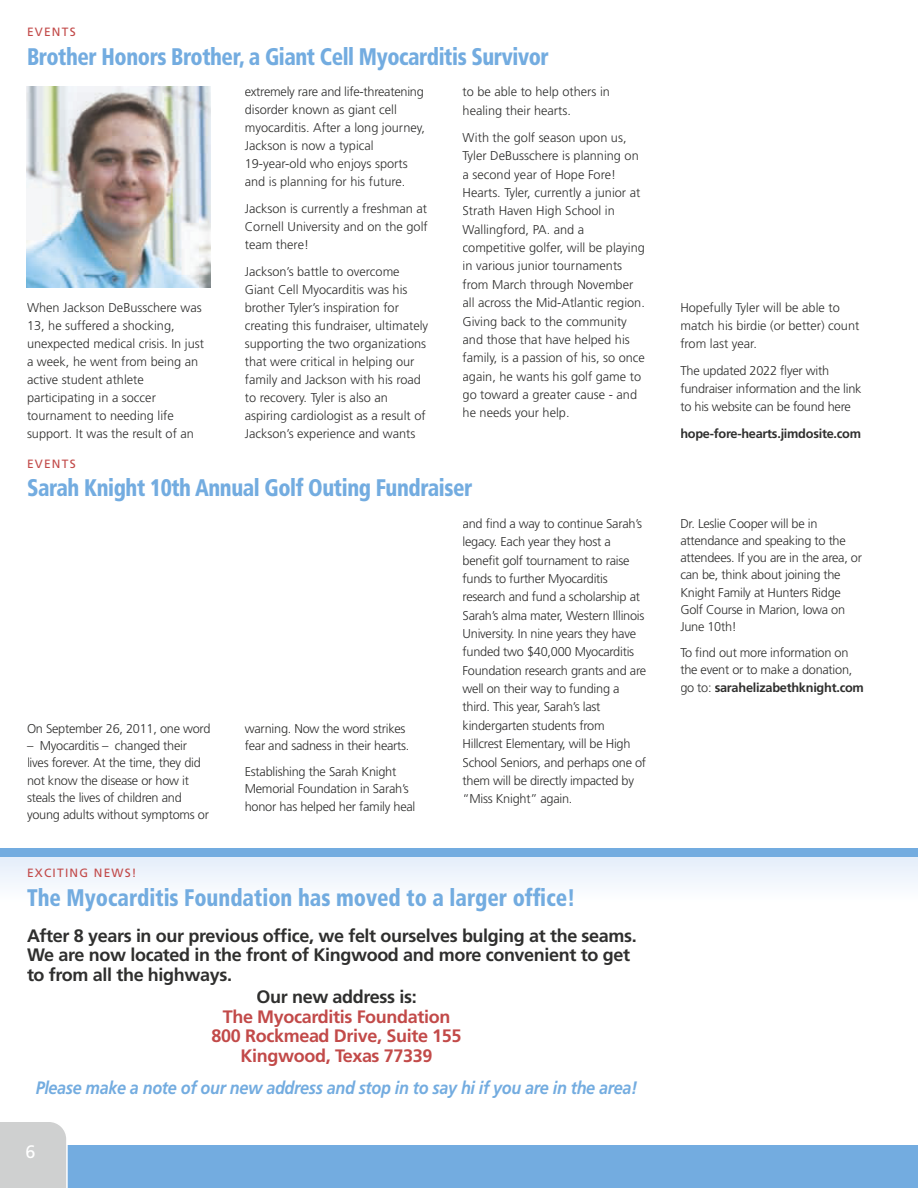
<style>
.page{position:relative;width:918px;height:1188px;background:#fff}
.page>*{position:absolute;margin:0;border:0;box-sizing:border-box;transform-origin:0 0}
.t1{font:900 condensed 24px "Frutiger";letter-spacing:-.02em;color:#73ace0;scale:.89 1}
.t2{font:900 condensed 24px "Frutiger";color:#73ace0;scale:.89 1}
.t3{font:700 18px/19.5px "Frutiger";letter-spacing:-.02em;color:#2f2f2e}
.t4{font:700 18px/19.5px "Frutiger";letter-spacing:-.02em;color:#c24a49;text-align:center}
.t5{font:italic 700 18px "Frutiger";letter-spacing:-.02em;color:#73ace0;scale:.9 1}
.t6{font:18px "Frutiger";color:#fff}
.t7{font:300 12.75px/18px "Frutiger";color:#2f2f2e}
.t8{font:300 12.75px/17.2px "Frutiger";letter-spacing:-.02em;color:#2f2f2e}
.t9{font:700 12.75px "Frutiger";letter-spacing:-.02em;color:#2f2f2e}
.t10{font:12px "Frutiger";letter-spacing:.1em;color:#c24a49}
.s1{font-weight:700}
</style>
<div class="page">
<div style="left:0;top:852px;width:918px;height:56px;background:linear-gradient(to right,#f3f7fd,#f3f7fd)"></div>
<div style="left:0;top:848px;width:918px;height:9px;background:#73ace0"></div>
<img style="left:27px;top:86px;width:184px;height:201px">
<div style="left:0;top:1145px;width:918px;height:43px;background:#73ace0"></div>
<div style="left:0;top:1122px;width:68px;height:66px;background:#cfd0d0"></div>
<p class="t10" style="left:27px;top:25px;width:50px">EVENTS</p>
<h1 class="t1" style="left:27px;top:42px;width:588px">Brother Honors Brother, a Giant Cell Myocarditis Survivor</h1>
<p class="t7" style="left:27px;top:299px;width:179px">When Jackson DeBusschere was<br>13, he suffered a shocking, unexpected medical crisis. In just a week, he went from being an active student athlete participating in a soccer tournament to needing life support. It was the result of an</p>
<p class="t7" style="left:245px;top:83px;width:182px">extremely rare and life-threatening disorder known as giant cell myocarditis. After a long journey,<br>Jackson is now a typical<br>19-year-old who enjoys sports and is planning for his future.</p>
<p class="t7" style="left:245px;top:200px;width:185px;text-align:justify">Jackson is currently a freshman at Cornell University and on the golf team there!</p>
<p class="t7" style="left:245px;top:262px;width:185px">Jackson’s battle to overcome<br>Giant Cell Myocarditis was his brother Tyler’s inspiration for creating this fundraiser, ultimately supporting the two organizations that were critical in helping our family and Jackson with his road to recovery. Tyler is also an aspiring cardiologist as a result of<br>Jackson’s experience and wants</p>
<p class="t7" style="left:463px;top:83px;width:149px">to be able to help others in healing their hearts.</p>
<p class="t7" style="left:463px;top:128px;width:184px">With the golf season upon us,<br>Tyler DeBusschere is planning on a second year of Hope Fore!<br>Hearts. Tyler, currently a junior at<br>Strath Haven High School in<br>Wallingford, PA. and a competitive golfer, will be playing in various junior tournaments from March through November all across the Mid-Atlantic region.<br>Giving back to the community and those that have helped his family, is a passion of his, so once again, he wants his golf game to go toward a greater cause - and he needs your help.</p>
<p class="t10" style="left:27px;top:456px;width:50px">EVENTS</p>
<h1 class="t1" style="left:27px;top:473px;width:502px">Sarah Knight 10th Annual Golf Outing Fundraiser</h1>
<p class="t8" style="left:27px;top:720px;width:185px">On September 26, 2011, one word</p>
<p class="t8" style="left:27px;top:737px;width:183px">– Myocarditis – changed their lives forever. At the time, they did not know the disease or how it steals the lives of children and young adults without symptoms or</p>
<p class="t8" style="left:245px;top:720px;width:166px">warning. Now the word strikes fear and sadness in their hearts.</p>
<p class="t8" style="left:245px;top:763px;width:172px">Establishing the Sarah Knight<br>Memorial Foundation in Sarah’s honor has helped her family heal</p>
<p class="t8" style="left:463px;top:514px;width:185px;line-height:18.3px">and find a way to continue Sarah’s legacy. Each year they host a benefit golf tournament to raise funds to further Myocarditis research and fund a scholarship at<br>Sarah’s alma mater, Western Illinois<br>University. In nine years they have funded two $40,000 Myocarditis<br>Foundation research grants and are well on their way to funding a third. This year, Sarah’s last kindergarten students from<br>Hillcrest Elementary, will be High<br>School Seniors, and perhaps one of them will be directly impacted by “Miss Knight” again.</p>
<p class="t10" style="left:27px;top:866px;width:111px">EXCITING NEWS!</p>
<h1 class="t2" style="left:27px;top:883px;width:618px">The Myocarditis Foundation has moved to a larger office!</h1>
<h2 class="t3" style="left:27px;top:926px;width:611px">After 8 years in our previous office, we felt ourselves bulging at the seams.<br>We are now located in the front of Kingwood and more convenient to get to from all the highways.</h2>
<h2 class="t3" style="left:256px;top:987px;width:162px">Our new address is:</h2>
<h2 class="t4" style="left:212px;top:1006px;width:252px">The Myocarditis Foundation<br>800 Rockmead Drive, Suite 155<br>Kingwood, Texas 77339</h2>
<h2 class="t5" style="left:36px;top:1077px;width:670px">Please make a note of our new address and stop in to say hi if you are in the area!</h2>
<h2 class="t6" style="left:26px;top:1141px;width:12px">6</h2>
<p class="t7" style="left:680px;top:299px;width:180px">Hopefully Tyler will be able to match his birdie (or better) count from last year.</p>
<p class="t8" style="left:680px;top:362px;width:183px;line-height:18px">The updated 2022 flyer with fundraiser information and the link to his website can be found here</p>
<p class="t9" style="left:680px;top:426px;width:182px">hope-fore-hearts.jimdosite.com</p>
<p class="t8" style="left:680px;top:515px;width:183px">Dr. Leslie Cooper will be in attendance and speaking to the attendees. If you are in the area, or can be, think about joining the<br>Knight Family at Hunters Ridge<br>Golf Course in Marion, Iowa on<br>June 10th!</p>
<p class="t8" style="left:680px;top:644px;width:185px">To find out more information on the event or to make a donation, go to: <span class="s1">sarahelizabethknight.com</span></p>
</div>
